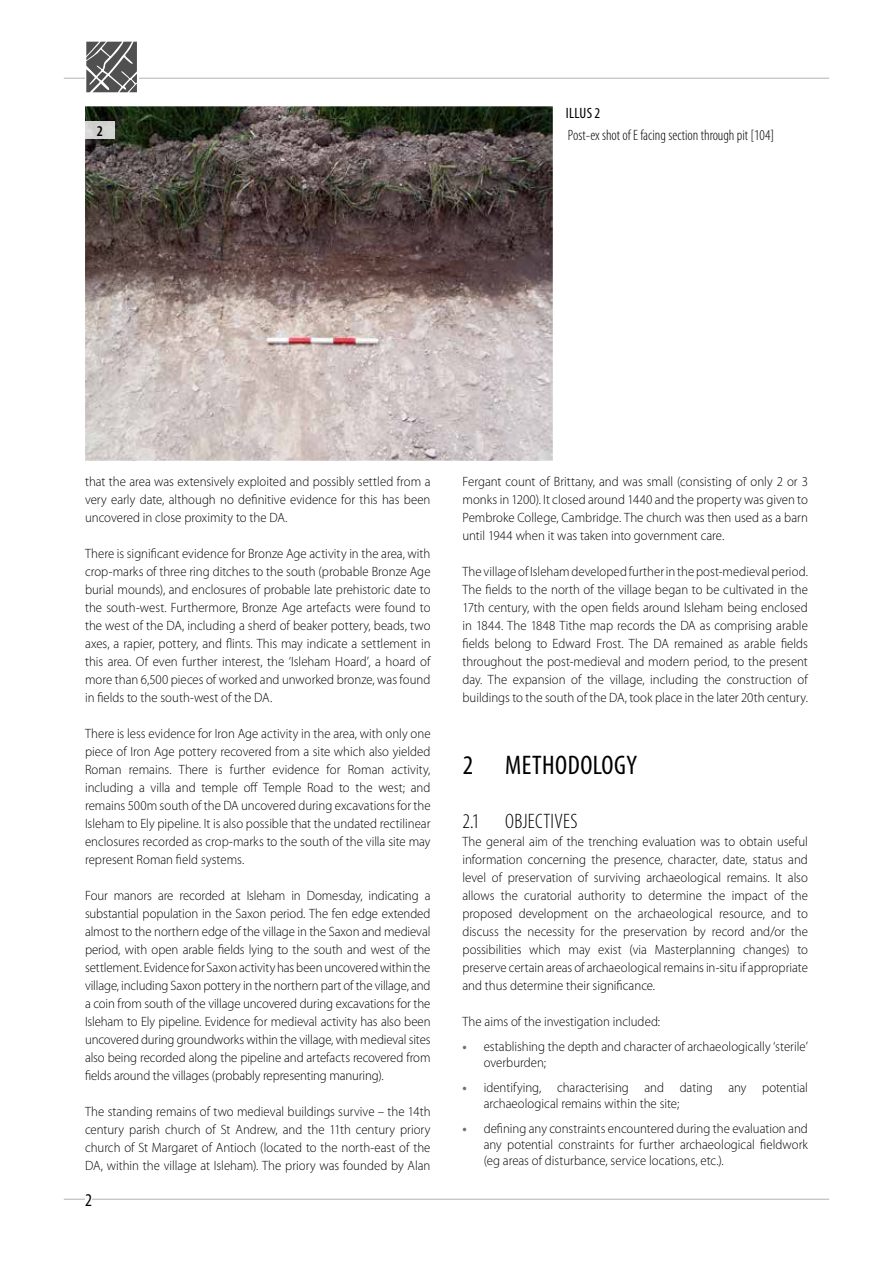
<style>
.page{position:relative;width:893px;height:1263px;background:#fff}
.page>*{position:absolute;margin:0;border:0;box-sizing:border-box;transform-origin:0 0}
.t1{font:27px "Myriad Pro Cond 2";letter-spacing:.02em;color:#000}
.t2{font:300 condensed 21px "Myriad Pro";letter-spacing:.015em;color:#000}
.t3{font:18px "Myriad Pro Cond 2";color:#000}
.t4{font:300 condensed 15px "Myriad Pro";color:#000}
.t5{font:15px "Myriad Pro Cond 2";letter-spacing:.02em;color:#000}
.t6{font:600 condensed 15px "Myriad Pro";color:#000}
.t7{font:300 13.5px/18px "Myriad Pro";color:#000;text-align:justify;scale:.95 1}
.s1{font-weight:700;color:#707172}
</style>
<div class="page">
<hr style="left:64px;top:78px;width:765px;height:1px;background:#b1b3b4">
<hr style="left:64px;top:1199px;width:765px;height:1px;background:#b1b3b4">
<svg style="left:85px;top:41px;width:53px;height:52px"></svg>
<svg style="left:86px;top:42px;width:51px;height:50px"></svg>
<div style="left:85px;top:1188px;width:7px;height:18px;background:#fff"></div>
<img style="left:85px;top:106px;width:468px;height:355px">
<img style="left:85px;top:122px;width:30px;height:17px">
<p class="t6" style="left:97px;top:121px;width:8px">2</p>
<p class="t5" style="left:566px;top:104px;width:36px">ILLUS 2</p>
<p class="t4" style="left:568px;top:126px;width:208px">Post-ex shot of E facing section through pit [104]</p>
<p class="t7" style="left:85px;top:472px;width:365px">that the area was extensively exploited and possibly settled from a very early date, although no definitive evidence for this has been uncovered in close proximity to the DA.</p>
<p class="t7" style="left:85px;top:544px;width:365px">There is significant evidence for Bronze Age activity in the area, with crop-marks of three ring ditches to the south (probable Bronze Age burial mounds), and enclosures of probable late prehistoric date to the south-west. Furthermore, Bronze Age artefacts were found to the west of the DA, including a sherd of beaker pottery, beads, two axes, a rapier, pottery, and flints. This may indicate a settlement in this area. Of even further interest, the ‘Isleham Hoard’, a hoard of more than 6,500 pieces of worked and unworked bronze, was found in fields to the south-west of the DA.</p>
<p class="t7" style="left:85px;top:724px;width:365px">There is less evidence for Iron Age activity in the area, with only one piece of Iron Age pottery recovered from a site which also yielded Roman remains. There is further evidence for Roman activity, including a villa and temple off Temple Road to the west; and remains 500m south of the DA uncovered during excavations for the Isleham to Ely pipeline. It is also possible that the undated rectilinear enclosures recorded as crop-marks to the south of the villa site may represent Roman field systems.</p>
<p class="t7" style="left:85px;top:886px;width:365px">Four manors are recorded at Isleham in Domesday, indicating a substantial population in the Saxon period. The fen edge extended almost to the northern edge of the village in the Saxon and medieval period, with open arable fields lying to the south and west of the settlement. Evidence for Saxon activity has been uncovered within the village, including Saxon pottery in the northern part of the village, and a coin from south of the village uncovered during excavations for the Isleham to Ely pipeline. Evidence for medieval activity has also been uncovered during groundworks within the village, with medieval sites also being recorded along the pipeline and artefacts recovered from fields around the villages (probably representing manuring).</p>
<p class="t7" style="left:85px;top:1102px;width:365px">The standing remains of two medieval buildings survive – the 14th century parish church of St Andrew, and the 11th century priory church of St Margaret of Antioch (located to the north-east of the DA, within the village at Isleham). The priory was founded by Alan</p>
<h3 class="t3" style="left:85px;top:1189px;width:8px">2</h3>
<p class="t7" style="left:462px;top:472px;width:365px">Fergant count of Brittany, and was small (consisting of only 2 or 3 monks in 1200). It closed around 1440 and the property was given to Pembroke College, Cambridge. The church was then used as a barn until 1944 when it was taken into government care.</p>
<p class="t7" style="left:462px;top:562px;width:365px">The village of Isleham developed further in the post-medieval period.<br>The fields to the north of the village began to be cultivated in the 17th century, with the open fields around Isleham being enclosed in 1844. The 1848 Tithe map records the DA as comprising arable fields belong to Edward Frost. The DA remained as arable fields throughout the post-medieval and modern period, to the present day. The expansion of the village, including the construction of buildings to the south of the DA, took place in the later 20th century.</p>
<h1 class="t1" style="left:463px;top:749px;width:176px">2 METHODOLOGY</h1>
<h2 class="t2" style="left:463px;top:809px;width:117px">2.1 OBJECTIVES</h2>
<p class="t7" style="left:462px;top:832px;width:365px">The general aim of the trenching evaluation was to obtain useful information concerning the presence, character, date, status and level of preservation of surviving archaeological remains. It also allows the curatorial authority to determine the impact of the proposed development on the archaeological resource, and to discuss the necessity for the preservation by record and/or the possibilities which may exist (via Masterplanning changes) to preserve certain areas of archaeological remains in-situ if appropriate and thus determine their significance.</p>
<p class="t7" style="left:462px;top:1012px;width:210px">The aims of the investigation included:</p>
<p class="t7" style="left:484px;top:1038px;width:343px;line-height:16.2px;text-indent:-21px"><span class="s1">•</span> establishing the depth and character of archaeologically ‘sterile’ overburden;</p>
<p class="t7" style="left:484px;top:1079px;width:343px;line-height:16.2px;text-indent:-21px"><span class="s1">•</span> identifying, characterising and dating any potential archaeological remains within the site;</p>
<p class="t7" style="left:484px;top:1120px;width:343px;line-height:16.2px;text-indent:-21px"><span class="s1">•</span> defining any constraints encountered during the evaluation and any potential constraints for further archaeological fieldwork (eg areas of disturbance, service locations, etc.).</p>
</div>
